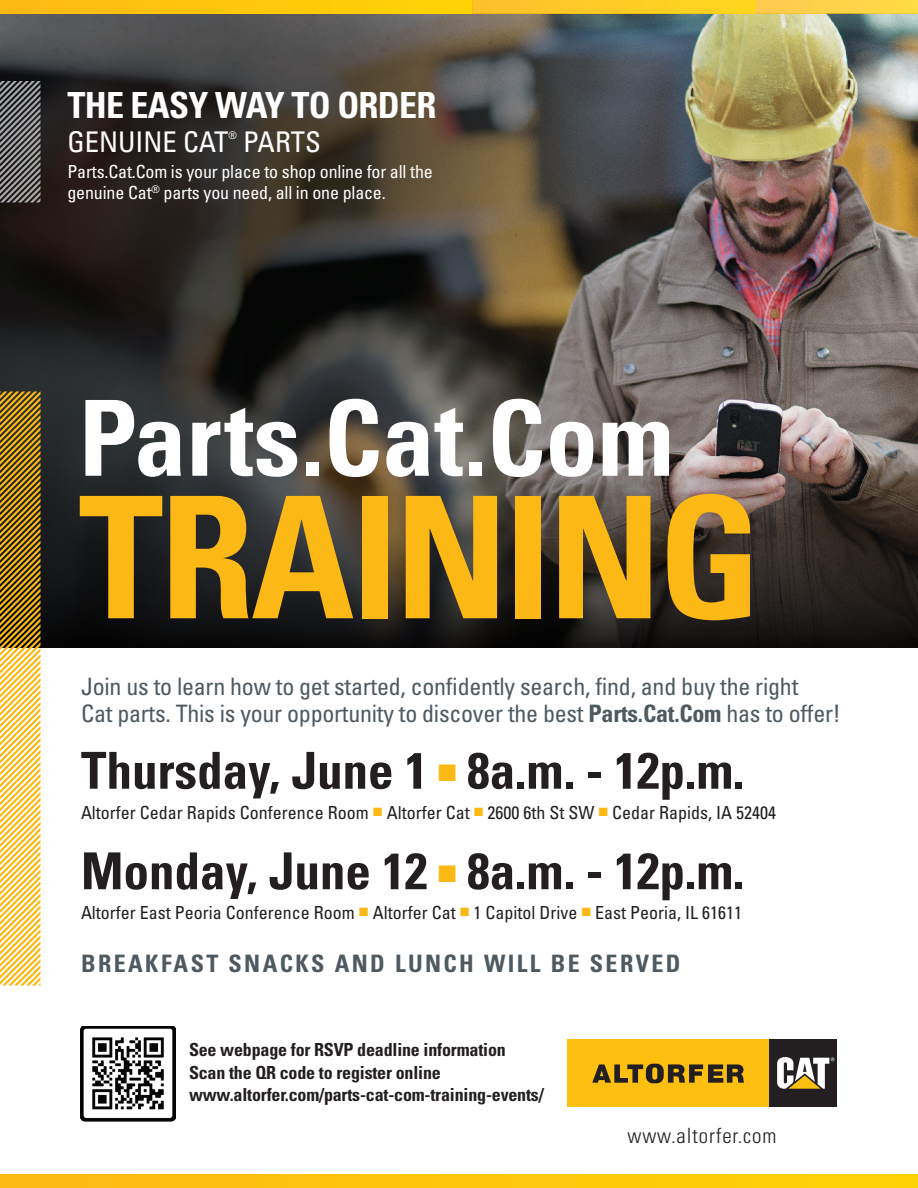
<style>
.page{position:relative;width:918px;height:1188px;background:#fff}
.page>*{position:absolute;margin:0;border:0;box-sizing:border-box;transform-origin:0 0}
.t1{font:700 condensed 169.5px "Univers";letter-spacing:-.02em;color:#fcb814}
.t2{font:700 condensed 105px "Univers";color:#fff}
.t3{font:700 condensed 51px "Univers";color:#231f20}
.t4{font:700 condensed 36px "Univers";letter-spacing:-.02em;color:#fff}
.t5{font:condensed 28.5px "Univers";color:#fff}
.t6{font:condensed 24px/27px "Univers";letter-spacing:-.01em;color:#4e5960}
.t7{font:700 condensed 24px "Univers";letter-spacing:.1em;color:#4e5960}
.t8{font:300 condensed 21px "Univers";letter-spacing:.04em;color:#231f20}
.t9{font:condensed 18px "Univers";color:#231f20}
.t10{font:700 condensed 18px/22.5px "Univers";letter-spacing:-.01em;color:#231f20}
.t11{font:condensed 18px/21px "Univers";letter-spacing:-.01em;color:#fff}
.t12{font:condensed 10.5px "Univers";color:#fff}
.s1{font-weight:700}
.s2{color:#fcb814}
</style>
<div class="page">
<img style="left:0;top:14px;width:918px;height:451px">
<div style="left:567px;top:1040px;width:202px;height:67px;background:#fdc011"></div>
<div style="left:770px;top:1040px;width:67px;height:67px;background:#231f20"></div>
<svg style="left:777px;top:1057px;width:57px;height:32px"></svg>
<svg style="left:592px;top:1064px;width:152px;height:19px"></svg>
<img style="left:81px;top:1026px;width:95px;height:96px">
<div style="left:0;top:0;width:472px;height:14px;background:#fec60d"></div>
<div style="left:472px;top:0;width:284px;height:14px;background:#fecb25"></div>
<div style="left:756px;top:0;width:162px;height:14px;background:#fed349"></div>
<svg style="left:0;top:81px;width:41px;height:122px;background:#636263"></svg>
<div style="left:0;top:1174px;width:918px;height:14px;background:#fec60d"></div>
<svg style="left:40px;top:465px;width:878px;height:183px;background:#312c2a"></svg>
<svg style="left:0;top:392px;width:40px;height:594px;background:#ceab54"></svg>
<h3 class="t4" style="left:68px;top:83px;width:371px">THE EASY WAY TO ORDER</h3>
<h3 class="t5" style="left:68px;top:124px;width:162px">GENUINE CAT</h3>
<p class="t12" style="left:228px;top:128px;width:10px">®</p>
<h3 class="t5" style="left:243px;top:124px;width:79px">PARTS</h3>
<p class="t11" style="left:68px;top:160px;width:367px">Parts.Cat.Com is your place to shop online for all the genuine Cat<sup>®</sup> parts you need, all in one place.</p>
<h2 class="t2" style="left:79px;top:374px;width:597px">Parts.Cat.Com</h2>
<h1 class="t1" style="left:79px;top:454px;width:684px">TRAINING</h1>
<h3 class="t6" style="left:81px;top:672px;width:761px">Join us to learn how to get started, confidently search, find, and buy the right<br>Cat parts. This is your opportunity to discover the best <span class="s1">Parts.Cat.Com</span> has to offer!</h3>
<h3 class="t3" style="left:81px;top:739px;width:665px">Thursday, June 1 <span class="s2">■</span> 8a.m. - 12p.m.</h3>
<p class="t9" style="left:81px;top:801px;width:697px">Altorfer Cedar Rapids Conference Room <sup>■</sup> Altorfer Cat <sup>■</sup> 2600 6th St SW <sup>■</sup> Cedar Rapids, IA 52404</p>
<h3 class="t3" style="left:81px;top:840px;width:665px">Monday, June 12 <span class="s2">■</span> 8a.m. - 12p.m.</h3>
<p class="t9" style="left:81px;top:901px;width:663px">Altorfer East Peoria Conference Room <sup>■</sup> Altorfer Cat <sup>■</sup> 1 Capitol Drive <sup>■</sup> East Peoria, IL 61611</p>
<h3 class="t7" style="left:81px;top:949px;width:601px">BREAKFAST SNACKS AND LUNCH WILL BE SERVED</h3>
<p class="t10" style="left:189px;top:1038px;width:356px">See webpage for RSVP deadline information<br>Scan the QR code to register online www.altorfer.com/parts-cat-com-training-events/</p>
<p class="t8" style="left:628px;top:1123px;width:150px">www.altorfer.com</p>
</div>
